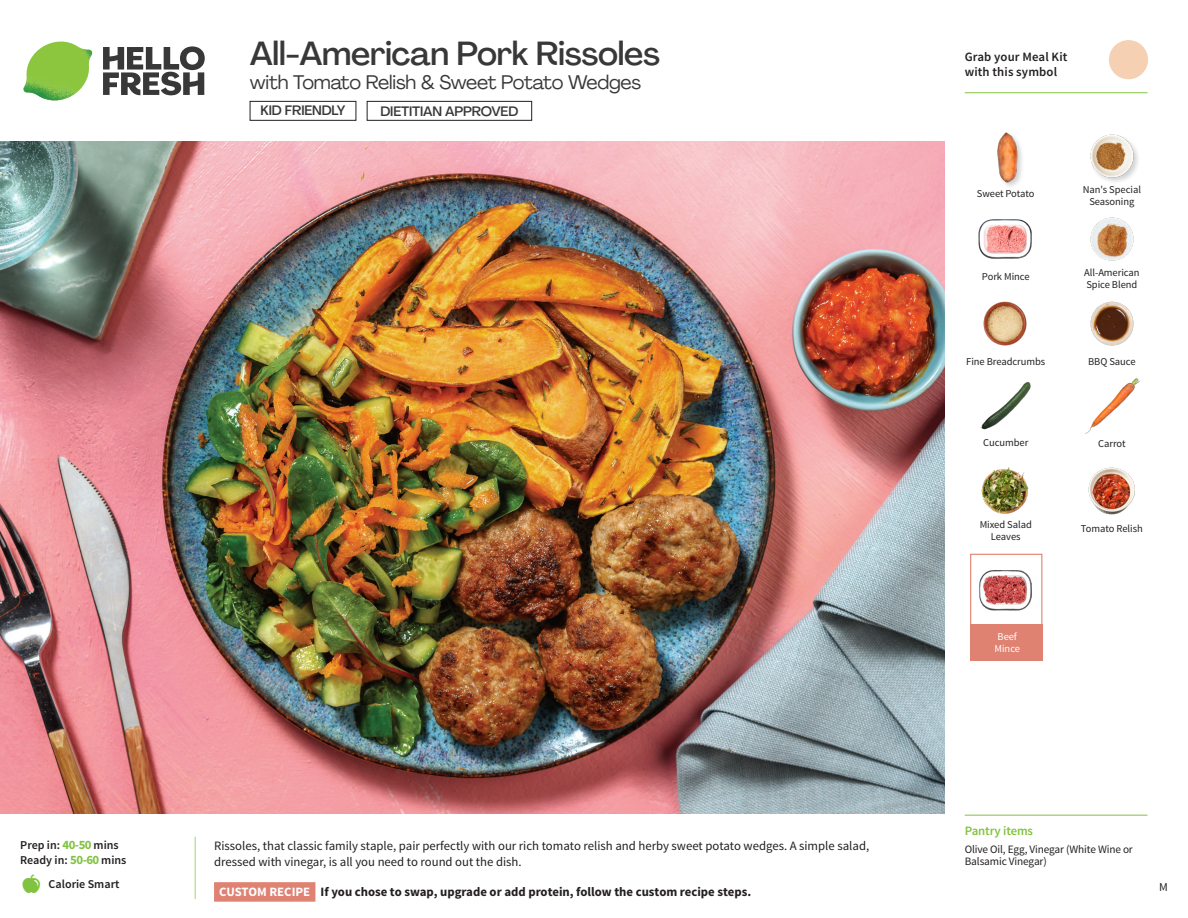
<style>
.page{position:relative;width:1188px;height:918px;background:#fff}
.page>*{position:absolute;margin:0;border:0;box-sizing:border-box;transform-origin:0 0}
._15_Titel_UK{font:500 33px "Agrandir";letter-spacing:-.01em;color:#383839}
._15_Titel_UK-2{font:19.5px "Agrandir";letter-spacing:-.01em;color:#383839}
.t1{font:500 13.5px "Agrandir";letter-spacing:-.01em;color:#383839}
.Step_6_Text_AU{font:12.75px/16.5px "Source Sans Pro";color:#231f20}
.Step_6_Text_AU-2{font:700 12.75px "Source Sans Pro";color:#231f20}
.t2{font:600 12.75px/15px "Source Sans Pro";letter-spacing:.01em;color:#231f20}
._04_Headers_Front{font:600 12.75px "Source Sans Pro";letter-spacing:-.01em;color:#81c340}
._04_Intro{font:600 12px "Source Sans Pro";color:#231f20}
.t3{font:12px "Source Sans Pro";color:#231f20}
._05_Pantry{font:11.25px/12px "Source Sans Pro";letter-spacing:-.01em;color:#231f20}
._18_FRONT_ingredient{font:10.5px/12px "Source Sans Pro";letter-spacing:-.005em;color:#231f20;text-align:center}
._18_FRONT_ingredient-2{font:10.5px/12px "Source Sans Pro";letter-spacing:-.005em;color:#fff}
.s1{font-weight:700;font-size:12.75px;color:#81c340}
.s2{color:#fff}
</style>
<div class="page">
<svg style="left:103px;top:46px;width:102px;height:49px"></svg>
<img style="left:23px;top:42px;width:69px;height:59px">
<div style="left:970px;top:554px;width:72px;height:72px;border:1px solid #df8272"></div>
<img style="left:0;top:142px;width:945px;height:672px">
<svg style="left:194px;top:836px;width:122px;height:66px"></svg>
<div style="left:970px;top:624px;width:72px;height:36px;background:#df8272"></div>
<img style="left:980px;top:570px;width:52px;height:41px">
<img style="left:1085px;top:378px;width:55px;height:56px">
<img style="left:1090px;top:301px;width:44px;height:45px">
<img style="left:982px;top:467px;width:47px;height:47px">
<img style="left:978px;top:219px;width:54px;height:40px">
<img style="left:981px;top:382px;width:50px;height:48px">
<img style="left:1090px;top:217px;width:44px;height:44px">
<img style="left:983px;top:301px;width:44px;height:45px">
<div style="left:996px;top:131px;width:28px;height:58px;background:#231f20;opacity:.2"></div>
<img style="left:996px;top:131px;width:28px;height:54px">
<img style="left:1090px;top:134px;width:48px;height:48px">
<img style="left:1089px;top:467px;width:46px;height:47px">
<hr style="left:965px;top:815px;width:183px;height:1px;background:#81c340">
<div style="left:367px;top:101px;width:165px;height:20px;border:1px solid #231f20"></div>
<svg style="left:1091px;top:40px;width:57px;height:54px"></svg>
<hr style="left:965px;top:92px;width:183px;height:1px;background:#81c340">
<div style="left:250px;top:101px;width:106px;height:20px;border:1px solid #231f20"></div>
<p class="_15_Titel_UK" style="left:250px;top:33px;width:412px">All-American Pork Rissoles</p>
<p class="_15_Titel_UK-2" style="left:250px;top:71px;width:393px">with Tomato Relish &amp; Sweet Potato Wedges</p>
<p class="t1" style="left:261px;top:102px;width:86px">KID FRIENDLY</p>
<p class="t1" style="left:380px;top:103px;width:139px">DIETITIAN APPROVED</p>
<p class="_04_Intro" style="left:20px;top:838px;width:100px">Prep in: <span class="s1">40-50</span> mins</p>
<p class="_04_Intro" style="left:20px;top:853px;width:108px">Ready in: <span class="s1">50-60</span> mins</p>
<p class="_04_Intro" style="left:49px;top:876px;width:72px">Calorie Smart</p>
<p class="Step_6_Text_AU" style="left:214px;top:838px;width:657px">Rissoles, that classic family staple, pair perfectly with our rich tomato relish and herby sweet potato wedges. A simple salad, dressed with vinegar, is all you need to round out the dish.</p>
<p class="Step_6_Text_AU-2" style="left:219px;top:883px;width:533px"><span class="s2">CUSTOM RECIPE</span> If you chose to swap, upgrade or add protein, follow the custom recipe steps.</p>
<p class="t2" style="left:965px;top:50px;width:104px">Grab your Meal Kit with this symbol</p>
<p class="_18_FRONT_ingredient" style="left:977px;top:188px;width:59px">Sweet Potato</p>
<p class="_18_FRONT_ingredient" style="left:982px;top:271px;width:49px">Pork Mince</p>
<p class="_18_FRONT_ingredient" style="left:1083px;top:183px;width:60px">Nan's Special<br>Seasoning</p>
<p class="_18_FRONT_ingredient" style="left:1084px;top:266px;width:57px;text-align:left">All-American<br>Spice Blend</p>
<p class="_18_FRONT_ingredient" style="left:966px;top:355px;width:81px">Fine Breadcrumbs</p>
<p class="_18_FRONT_ingredient" style="left:1088px;top:355px;width:49px">BBQ Sauce</p>
<p class="_18_FRONT_ingredient" style="left:983px;top:437px;width:47px">Cucumber</p>
<p class="_18_FRONT_ingredient" style="left:980px;top:519px;width:54px">Mixed Salad<br>Leaves</p>
<p class="_18_FRONT_ingredient-2" style="left:995px;top:630px;width:27px">Beef<br>Mince</p>
<p class="_18_FRONT_ingredient" style="left:1098px;top:437px;width:29px">Carrot</p>
<p class="_18_FRONT_ingredient" style="left:1081px;top:523px;width:63px">Tomato Relish</p>
<p class="_04_Headers_Front" style="left:965px;top:822px;width:70px">Pantry items</p>
<p class="_05_Pantry" style="left:965px;top:844px;width:170px">Olive Oil, Egg, Vinegar (White Wine or<br>Balsamic Vinegar)</p>
<p class="t3" style="left:1159px;top:879px;width:10px">M</p>
</div>
